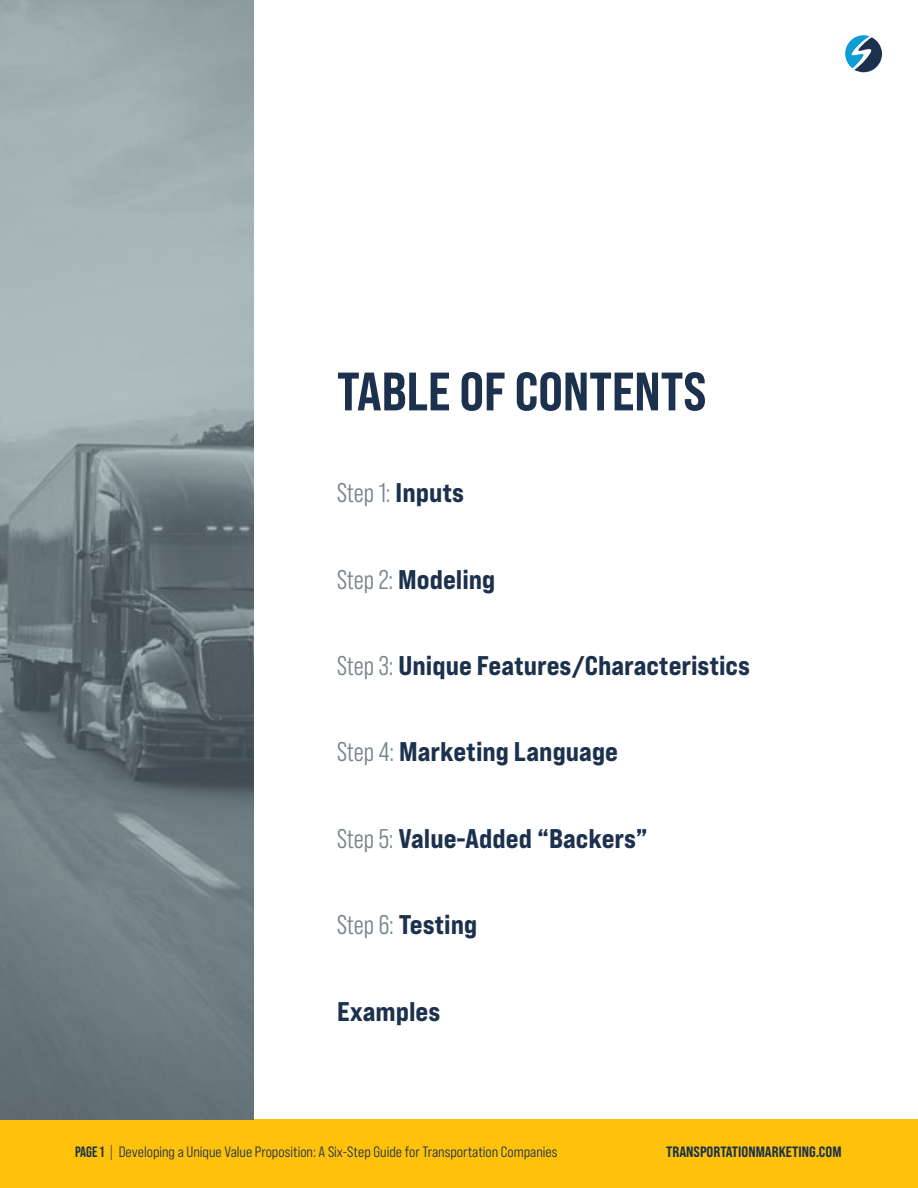
<style>
.page{position:relative;width:918px;height:1188px;background:#fff}
.page>*{position:absolute;margin:0;border:0;box-sizing:border-box;transform-origin:0 0}
.t1{font:54px "Bebas Neue Pro Sm E Eb";color:#1c314d}
.t2{font:27px "Bebas Neue Pro Exp Eb";color:#1c314d}
.t3{font:27px "Bebas Neue Pro Middle";color:#78858a}
.t4{font:15px "Bebas Neue Pro Sm E Md";color:#1c314d}
.t5{font:15px "Bebas Neue Pro Sm E Eb";color:#1c314d}
.s1{font-family:"Bebas Neue Pro Exp Eb";color:#1c314d}
.s2{font-family:"Bebas Neue Pro Middle";color:#78858a}
.s3{font-family:"Bebas Neue Pro";font-weight:700}
.s4{font-family:"Bebas Neue Pro"}
</style>
<div class="page">
<div style="left:0;top:1120px;width:918px;height:68px;background:#ffc20a"></div>
<img style="left:0;top:0;width:254px;height:1119px">
<svg style="left:845px;top:35px;width:37px;height:37px"></svg>
<h1 class="t1" style="left:337px;top:359px;width:371px">TABLE OF CONTENTS</h1>
<p class="t3" style="left:337px;top:478px;width:129px">Step 1: <span class="s1">Inputs</span></p>
<p class="t2" style="left:337px;top:562px;width:160px"><span class="s2">Step 2:</span> Modeling</p>
<p class="t2" style="left:337px;top:649px;width:414px"><span class="s2">Step 3:</span> Unique Features/Characteristics</p>
<p class="t2" style="left:337px;top:735px;width:283px"><span class="s2">Step 4:</span> Marketing Language</p>
<p class="t2" style="left:337px;top:821px;width:312px"><span class="s2">Step 5:</span> Value-Added “Backers”</p>
<p class="t2" style="left:337px;top:908px;width:142px"><span class="s2">Step 6:</span> Testing</p>
<p class="t2" style="left:337px;top:994px;width:105px">Examples</p>
<p class="t4" style="left:75px;top:1143px;width:484px"><span class="s3">PAGE 1</span> <span class="s4">|</span> Developing a Unique Value Proposition: A Six-Step Guide for Transportation Companies</p>
<p class="t5" style="left:666px;top:1143px;width:177px">TRANSPORTATIONMARKETING.COM</p>
</div>
